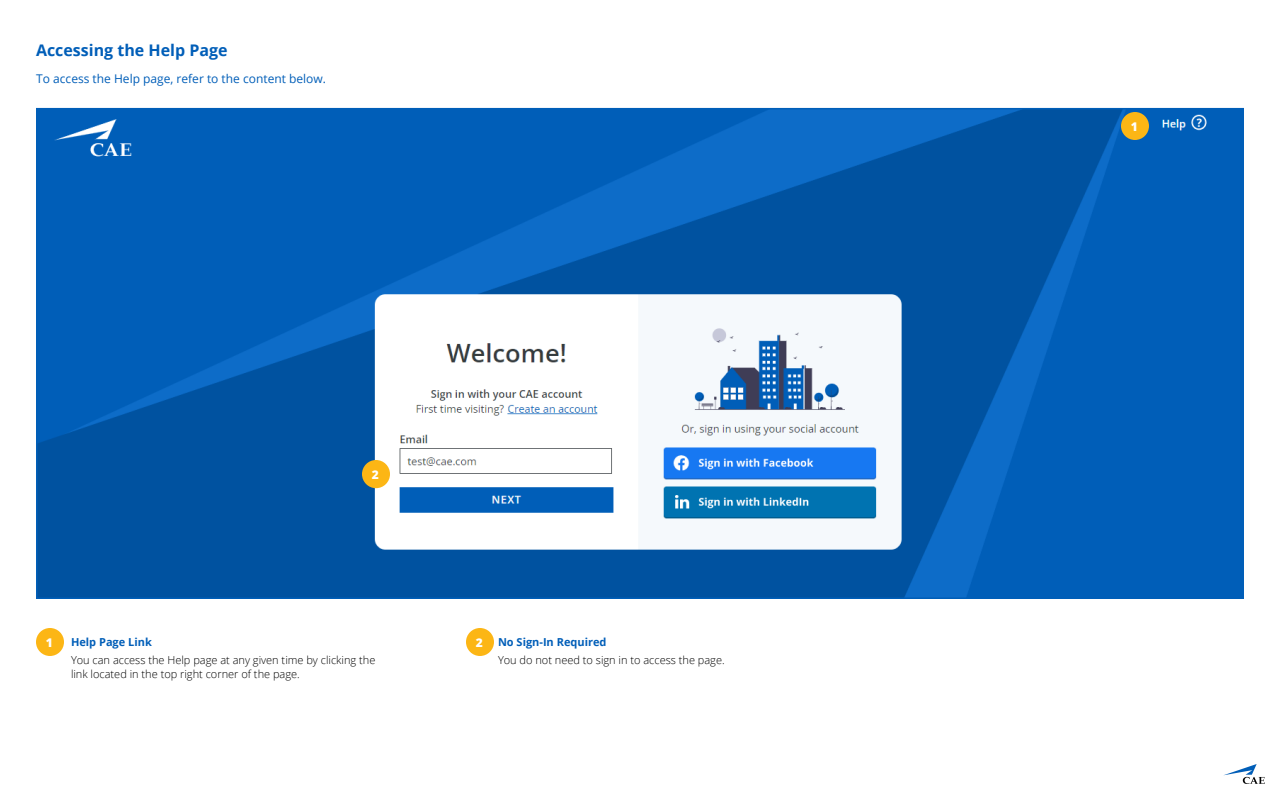
<style>
.page{position:relative;width:1280px;height:800px;background:#fff}
.page>*{position:absolute;margin:0;border:0;box-sizing:border-box;transform-origin:0 0}
.t1{font:700 16px "Open Sans";color:#005eb8}
.t2{font:12px "Open Sans";color:#005eb8}
.t3{font:800 12px "Open Sans";color:#fff}
.t4{font:300 11px/14px "Open Sans";color:#000}
.t5{font:700 11px "Open Sans";color:#005eb8}
</style>
<div class="page">
<img style="left:39px;top:111px;width:1202px;height:485px">
<div style="left:362px;top:460px;width:28px;height:28px;background:#fcb615;border-radius:50%"></div>
<svg style="left:1223px;top:764px;width:42px;height:20px"></svg>
<div style="left:36px;top:628px;width:28px;height:28px;background:#fcb615;border-radius:50%"></div>
<div style="left:466px;top:628px;width:28px;height:28px;background:#fcb615;border-radius:50%"></div>
<div style="left:1121px;top:112px;width:28px;height:28px;background:#fcb615;border-radius:50%"></div>
<p class="t1" style="left:36px;top:39px;width:193px">Accessing the Help Page</p>
<p class="t2" style="left:36px;top:70px;width:291px">To access the Help page, refer to the content below.</p>
<p class="t3" style="left:372px;top:465px;width:9px">2</p>
<p class="t3" style="left:46px;top:633px;width:9px">1</p>
<p class="t5" style="left:71px;top:635px;width:82px">Help Page Link</p>
<p class="t3" style="left:476px;top:633px;width:9px">2</p>
<p class="t5" style="left:498px;top:634px;width:110px">No Sign-In Required</p>
<p class="t4" style="left:71px;top:653px;width:306px">You can access the Help page at any given time by clicking the link located in the top right corner of the page.</p>
<p class="t4" style="left:498px;top:653px;width:228px">You do not need to sign in to access the page.</p>
<p class="t3" style="left:1131px;top:117px;width:9px">1</p>
</div>
